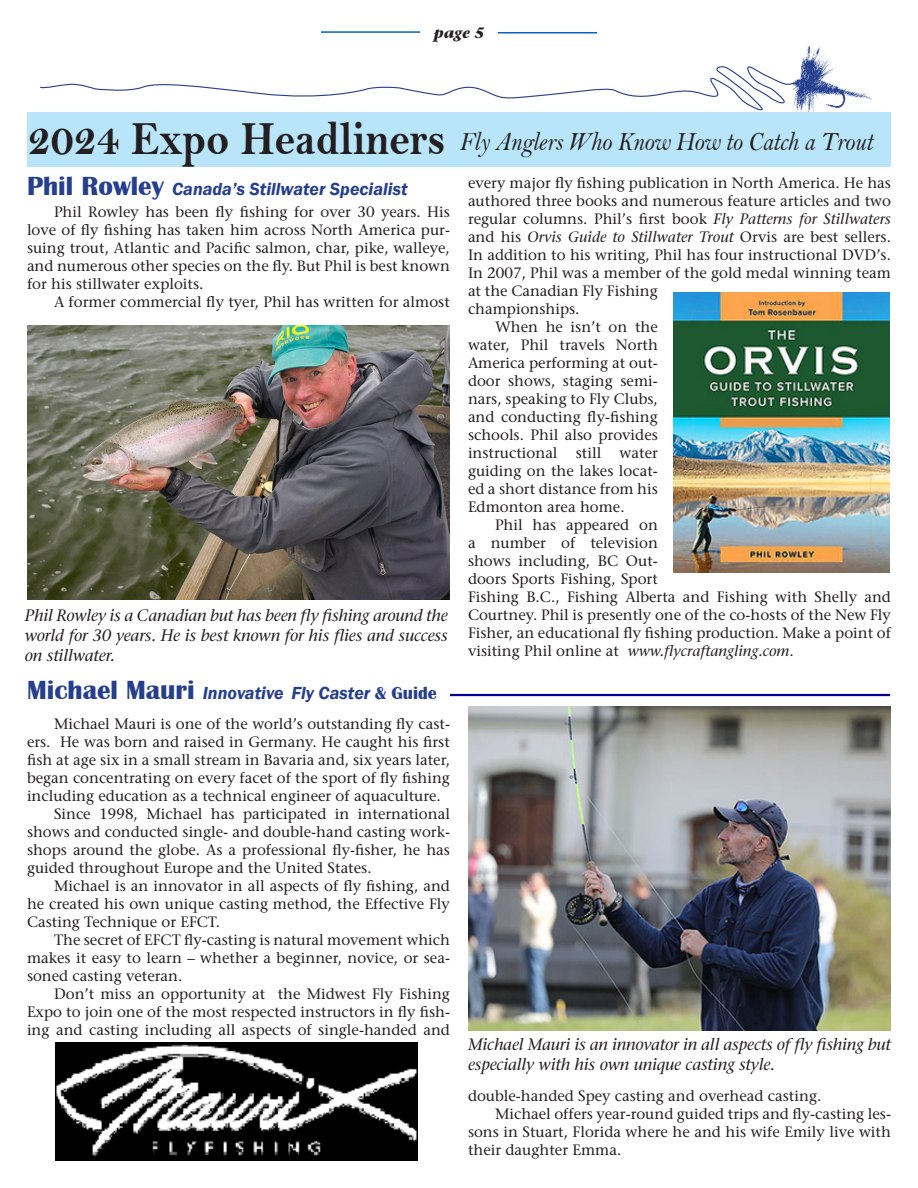
<style>
.page{position:relative;width:918px;height:1188px;background:#fff}
.page>*{position:absolute;margin:0;border:0;box-sizing:border-box;transform-origin:0 0}
.t1{font:48px "Bell MT Bold";color:#231f20;scale:.9 1}
.t2{font:27px "Bell MT Italic";letter-spacing:-.01em;color:#231f20;scale:.9 1}
.t3{font:italic 600 18px "Franklin Gothic";color:#253f8e}
.t4{font:italic 16.5px/19.8px "Stone Serif";letter-spacing:-.01em;color:#231f20;text-align:justify}
.t5{font:15px/18px "Stone Serif";color:#231f20;text-align:justify}
.t6{font:italic 700 15px "Stone Serif";color:#231f20}
.s1{font-family:"Britannic";font-weight:700;font-style:normal;font-size:27px}
.s2{font-family:"Britannic";font-weight:700;font-style:normal}
.s3{font-style:italic}
</style>
<div class="page">
<hr style="left:321px;top:31px;width:99px;height:2px;background:#0563c1">
<hr style="left:498px;top:32px;width:99px;height:2px;background:#0563c1">
<div style="left:27px;top:112px;width:864px;height:54px;background:#b9e5fa"></div>
<img style="left:796px;top:46px;width:75px;height:66px">
<svg style="left:40px;top:66px;width:756px;height:45px"></svg>
<hr style="left:450px;top:694px;width:440px;height:2px;background:#009">
<img style="left:673px;top:293px;width:216px;height:280px">
<img style="left:28px;top:325px;width:421px;height:275px">
<img style="left:468px;top:706px;width:423px;height:324px">
<img style="left:56px;top:1043px;width:361px;height:118px">
<p class="t6" style="left:434px;top:23px;width:52px">page 5</p>
<p class="t1" style="left:28px;top:110px;width:465px">2024 Expo Headliners</p>
<p class="t2" style="left:459px;top:125px;width:461px">Fly Anglers Who Know How to Catch a Trout</p>
<p class="t3" style="left:27px;top:177px;width:382px"><span class="s1">Phil Rowley</span> Canada’s Stillwater Specialist</p>
<p class="t5" style="left:27px;top:203px;width:425px;text-indent:27px">Phil Rowley has been fly fishing for over 30 years. His love of fly fishing has taken him across North America pur&shy;suing trout, Atlantic and Pacific salmon, char, pike, walleye, and numerous other species on the fly. But Phil is best known for his stillwater exploits.</p>
<p class="t5" style="left:54px;top:293px;width:397px">A former commercial fly tyer, Phil has written for almost</p>
<p class="t4" style="left:25px;top:606px;width:425px">Phil Rowley is a Canadian but has been fly fishing around the world for 30 years. He is best known for his flies and success on stillwater.</p>
<p class="t3" style="left:27px;top:681px;width:411px"><span class="s1">Michael Mauri</span> Innovative Fly Caster <span class="s2">&amp; Guide</span></p>
<p class="t5" style="left:27px;top:715px;width:425px;text-indent:27px">Michael Mauri is one of the world’s outstanding fly cast&shy;ers. He was born and raised in Germany. He caught his first fish at age six in a small stream in Bavaria and, six years later, began concentrating on every facet of the sport of fly fishing including education as a technical engineer of aquaculture.</p>
<p class="t5" style="left:27px;top:805px;width:425px;text-indent:27px">Since 1998, Michael has participated in international shows and conducted single- and double-hand casting work&shy;shops around the globe. As a professional fly-fisher, he has guided throughout Europe and the United States.</p>
<p class="t5" style="left:27px;top:877px;width:425px;text-indent:27px">Michael is an innovator in all aspects of fly fishing, and he created his own unique casting method, the Effective Fly Casting Technique or EFCT.</p>
<p class="t5" style="left:27px;top:931px;width:425px;text-indent:27px">The secret of EFCT fly-casting is natural movement which makes it easy to learn – whether a beginner, novice, or sea&shy;soned casting veteran.</p>
<p class="t5" style="left:27px;top:985px;width:425px;text-indent:27px">Don’t miss an opportunity at the Midwest Fly Fishing Expo to join one of the most respected instructors in fly fish&shy;ing and casting including all aspects of single-handed and</p>
<p class="t5" style="left:468px;top:173px;width:425px;text-align:left">every major fly fishing publication in North America. He has authored three books and numerous feature articles and two regular columns. Phil’s first book <span class="s3">Fly Patterns for Stillwaters </span>and his <span class="s3">Orvis Guide to Stillwater Trout</span> Orvis are best sellers.<br>In addition to his writing, Phil has four instructional DVD’s.<br>In 2007, Phil was a member of the gold medal winning team at the Canadian Fly Fishing<br>championships.</p>
<p class="t5" style="left:468px;top:317px;width:191px;text-indent:27px">When he isn’t on the water, Phil travels North America performing at out&shy;door shows, staging semi&shy;nars, speaking to Fly Clubs, and conducting fly-fishing schools. Phil also provides instructional still water guiding on the lakes locat&shy;ed a short distance from his Edmonton area home.</p>
<p class="t5" style="left:468px;top:515px;width:425px;text-align:left;text-indent:27px">Phil has appeared on<br>a number of television<br>shows including, BC Out-<br>doors Sports Fishing, Sport<br>Fishing B.C., Fishing Alberta and Fishing with Shelly and Courtney. Phil is presently one of the co-hosts of the New Fly Fisher, an educational fly fishing production. Make a point of visiting Phil online at <span class="s3">www.flycraftangling.com</span>.</p>
<p class="t4" style="left:468px;top:1035px;width:425px">Michael Mauri is an innovator in all aspects of fly fishing but especially with his own unique casting style.</p>
<p class="t5" style="left:468px;top:1086px;width:355px">double-handed Spey casting and overhead casting.</p>
<p class="t5" style="left:468px;top:1104px;width:425px;text-indent:27px">Michael offers year-round guided trips and fly-casting les&shy;sons in Stuart, Florida where he and his wife Emily live with their daughter Emma.</p>
</div>
